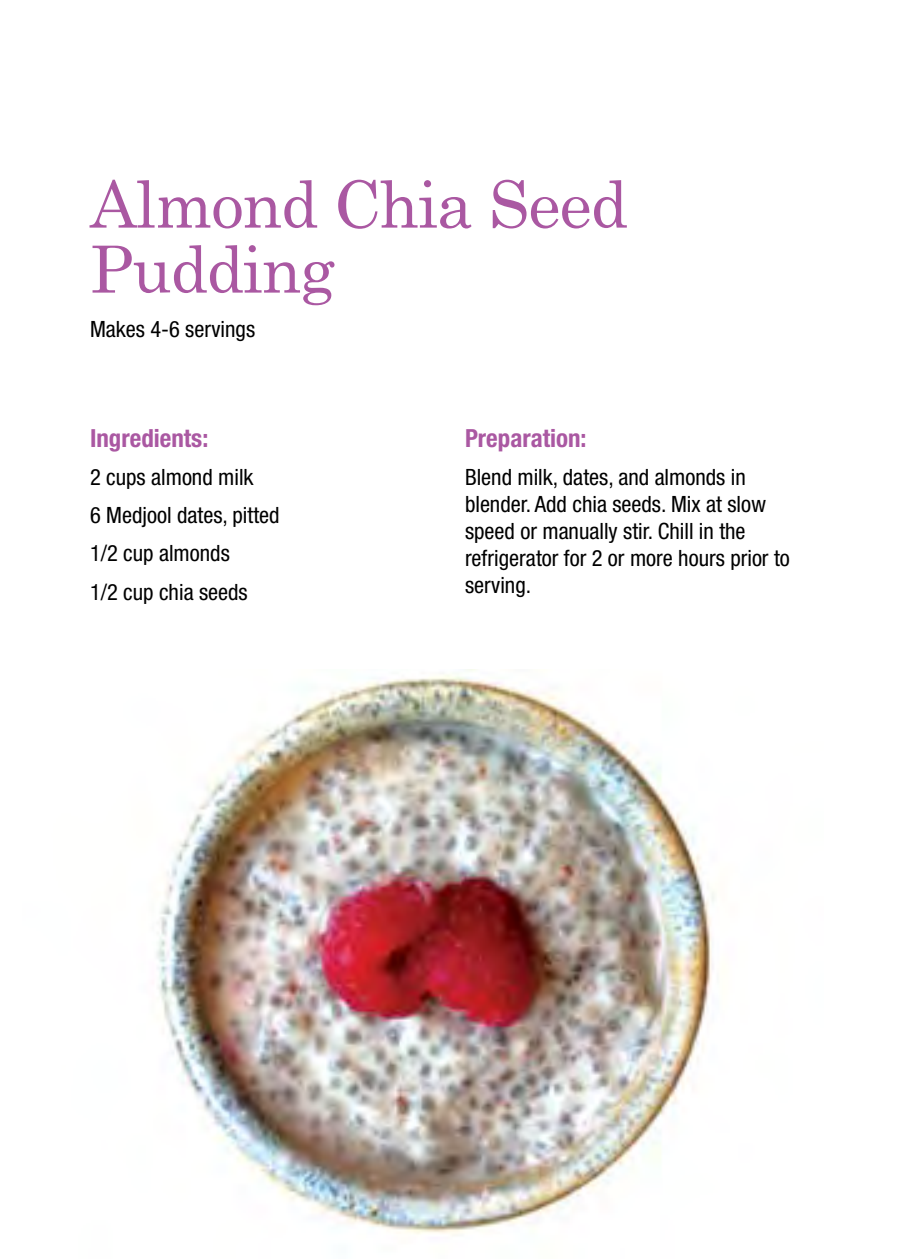
<style>
.page{position:relative;width:900px;height:1260px;background:#fff}
.page>*{position:absolute;margin:0;border:0;box-sizing:border-box;transform-origin:0 0}
.Recipe_Title{font:65px/65px "Century Schoolbook";letter-spacing:-.02em;color:#aa58a2}
.Recipe_SubHead{font:700 condensed 25px "Helvetica Neue LT Std";color:#aa58a2}
.Ingredients_body_cop{font:condensed 22.5px/27px "Helvetica Neue LT Std";color:#000}
.Ingredients{font:condensed 22.5px "Helvetica Neue LT Std";color:#000}
.Servings{font:condensed 22.5px "Helvetica Neue LT Std";color:#000}
</style>
<div class="page">
<img style="left:156px;top:670px;width:559px;height:566px">
<p class="Recipe_Title" style="left:90px;top:170px;width:539px">Almond Chia Seed<br>Pudding</p>
<p class="Servings" style="left:90px;top:316px;width:167px">Makes 4-6 servings</p>
<p class="Recipe_SubHead" style="left:90px;top:423px;width:120px">Ingredients:</p>
<p class="Ingredients" style="left:90px;top:464px;width:165px">2 cups almond milk</p>
<p class="Ingredients" style="left:90px;top:502px;width:191px">6 Medjool dates, pitted</p>
<p class="Ingredients" style="left:90px;top:540px;width:141px">1/2 cup almonds</p>
<p class="Ingredients" style="left:90px;top:579px;width:159px">1/2 cup chia seeds</p>
<p class="Recipe_SubHead" style="left:465px;top:423px;width:123px">Preparation:</p>
<p class="Ingredients_body_cop" style="left:465px;top:463px;width:326px">Blend milk, dates, and almonds in blender. Add chia seeds. Mix at slow speed or manually stir. Chill in the refrigerator for 2 or more hours prior to serving.</p>
</div>
